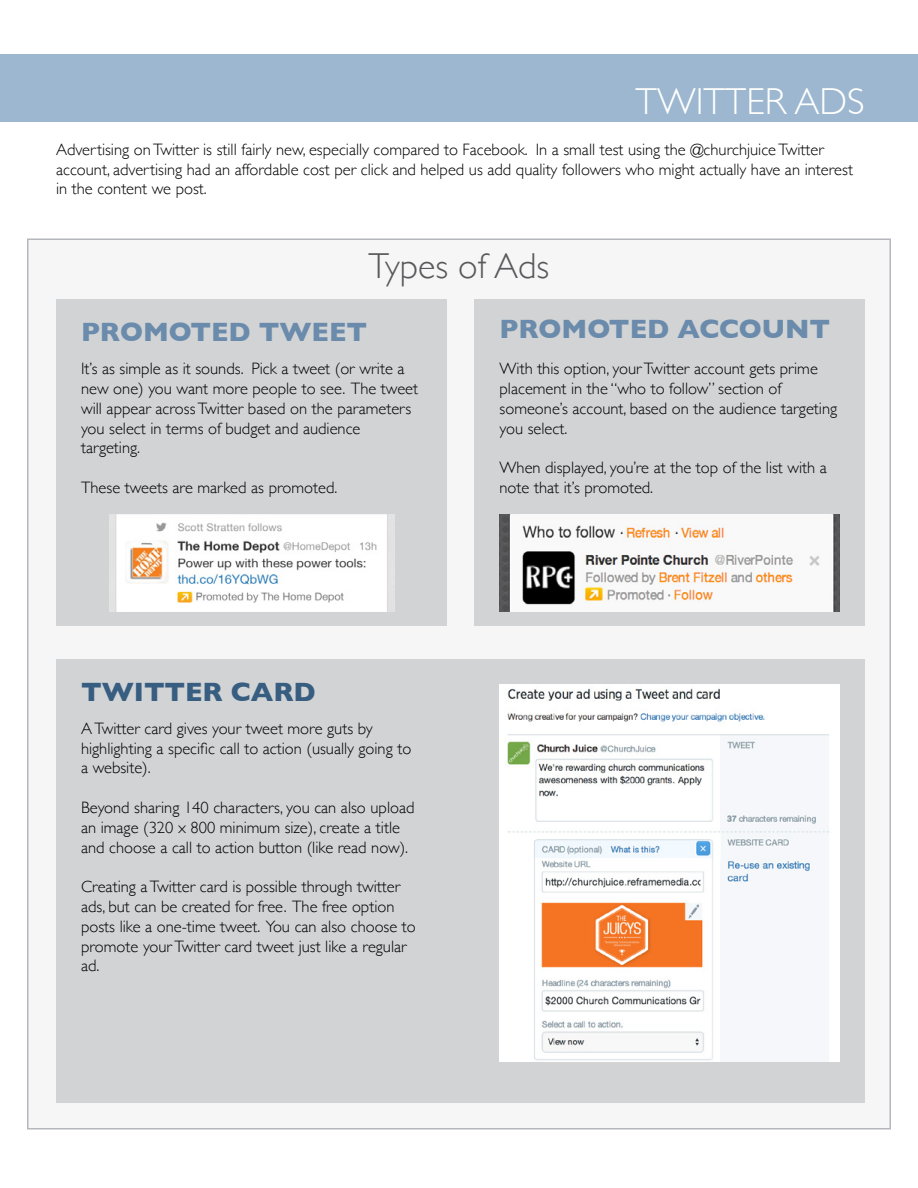
<style>
.page{position:relative;width:918px;height:1188px;background:#fff}
.page>*{position:absolute;margin:0;border:0;box-sizing:border-box;transform-origin:0 0}
.t1{font:300 37.5px "Gill Sans";color:#fff}
.t2{font:300 36px "Gill Sans";color:#58595b}
.t3{font:700 27px "Gill Sans";color:#6a8bab}
.t4{font:700 27px "Gill Sans";color:#375d81}
.t5{font:300 16.5px/19.8px "Gill Sans";color:#000}
</style>
<div class="page">
<div style="left:0;top:54px;width:918px;height:67px;background:#9cb7cf"></div>
<div style="left:27px;top:238px;width:864px;height:892px;background:#f7f6f7;border:2px solid #b5b7bc"></div>
<div style="left:56px;top:299px;width:390px;height:327px;background:#d1d3d4"></div>
<div style="left:475px;top:299px;width:390px;height:327px;background:#d1d3d4"></div>
<img style="left:500px;top:514px;width:340px;height:98px">
<img style="left:110px;top:514px;width:284px;height:98px">
<div style="left:56px;top:659px;width:809px;height:443px;background:#d1d3d4"></div>
<img style="left:500px;top:684px;width:340px;height:378px">
<h1 class="t1" style="left:636px;top:72px;width:231px">TWITTER ADS</h1>
<p class="t5" style="left:56px;top:139px;width:798px">Advertising on Twitter is still fairly new, especially compared to Facebook. In a small test using the @churchjuice Twitter account, advertising had an affordable cost per click and helped us add quality followers who might actually have an interest in the content we post.</p>
<h2 class="t2" style="left:369px;top:238px;width:182px">Types of Ads</h2>
<h3 class="t3" style="left:81px;top:311px;width:288px">PROMOTED TWEET</h3>
<h3 class="t3" style="left:500px;top:307px;width:332px">PROMOTED ACCOUNT</h3>
<p class="t5" style="left:81px;top:358px;width:339px">It’s as simple as it sounds. Pick a tweet (or write a new one) you want more people to see. The tweet will appear across Twitter based on the parameters you select in terms of budget and audience targeting.</p>
<p class="t5" style="left:81px;top:477px;width:258px">These tweets are marked as promoted.</p>
<p class="t5" style="left:500px;top:358px;width:339px">With this option, your Twitter account gets prime placement in the “who to follow” section of someone’s account, based on the audience targeting you select.</p>
<p class="t5" style="left:500px;top:457px;width:329px">When displayed, you’re at the top of the list with a note that it’s promoted.</p>
<h3 class="t4" style="left:81px;top:670px;width:236px">TWITTER CARD</h3>
<p class="t5" style="left:81px;top:718px;width:332px">A Twitter card gives your tweet more guts by highlighting a specific call to action (usually going to a website).</p>
<p class="t5" style="left:81px;top:797px;width:335px">Beyond sharing 140 characters, you can also upload an image (320 x 800 minimum size), create a title and choose a call to action button (like read now).</p>
<p class="t5" style="left:81px;top:876px;width:336px">Creating a Twitter card is possible through twitter ads, but can be created for free. The free option posts like a one-time tweet. You can also choose to promote your Twitter card tweet just like a regular ad.</p>
</div>
